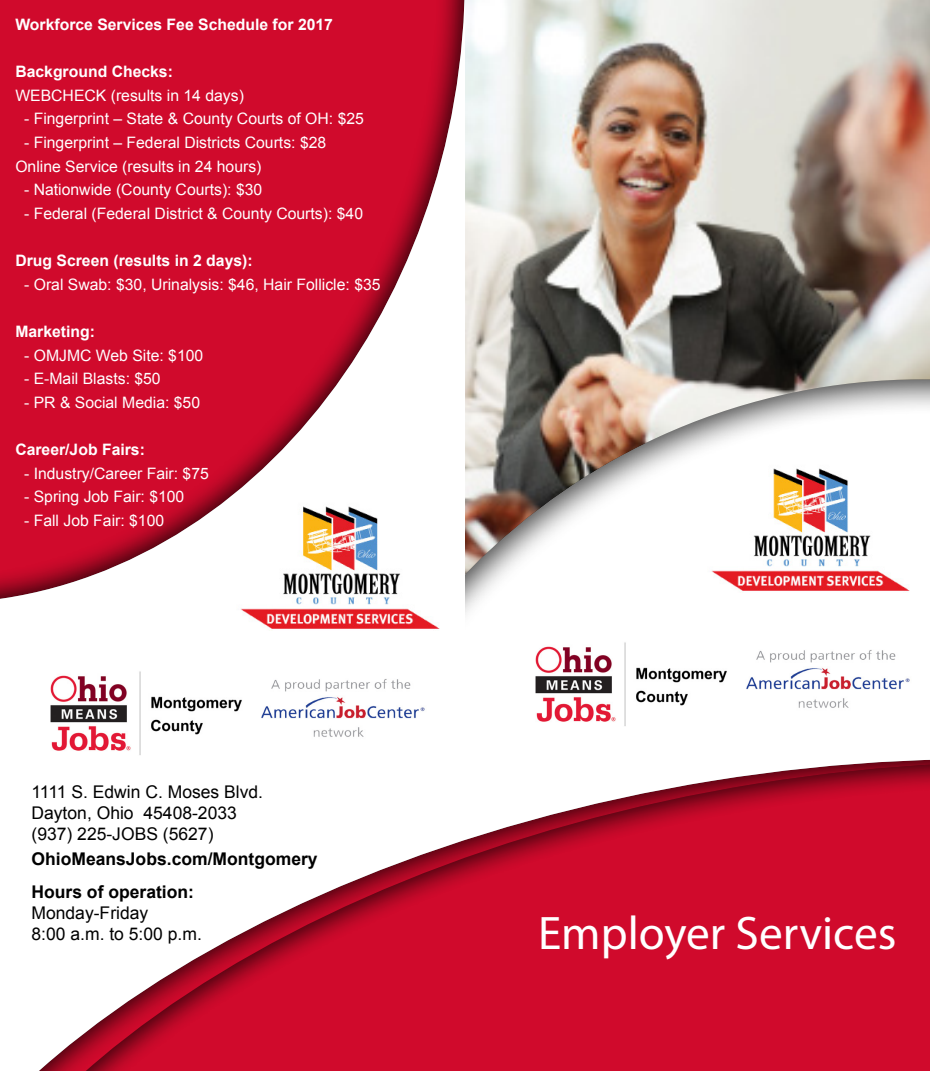
<style>
.page{position:relative;width:930px;height:1071px;background:#fff}
.page>*{position:absolute;margin:0;border:0;box-sizing:border-box;transform-origin:0 0}
.t1{font:47.25px "Myriad Pro";color:#fff}
.t2{font:17.5px/21px "Arial";color:#000}
.t3{font:700 17.5px "Arial";color:#000}
.t4{font:15.75px/23.6px "Arial";color:#fff}
.t5{font:700 15.75px "Arial";color:#fff}
</style>
<div class="page">
<img style="left:478px;top:0;width:451px;height:367px">
<div style="left:465px;top:367px;width:464px;height:704px;background:#000;opacity:.75"></div>
<svg style="left:39px;top:691px;width:890px;height:380px;fill:#d00a2c"></svg>
<div style="left:0;top:0;width:478px;height:618px;background:#000;opacity:.75"></div>
<img style="left:707px;top:460px;width:206px;height:133px">
<img style="left:257px;top:679px;width:172px;height:64px">
<img style="left:39px;top:671px;width:211px;height:84px">
<img style="left:236px;top:498px;width:207px;height:131px">
<img style="left:742px;top:646px;width:172px;height:68px">
<img style="left:515px;top:631px;width:220px;height:96px">
<p class="t5" style="left:15px;top:14px;width:319px">Workforce Services Fee Schedule for 2017</p>
<p class="t5" style="left:15px;top:61px;width:159px">Background Checks:</p>
<p class="t4" style="left:15px;top:84px;width:230px">WEBCHECK (results in 14 days)</p>
<p class="t4" style="left:24px;top:107px;width:341px">- Fingerprint – State &amp; County Courts of OH: $25</p>
<p class="t4" style="left:15px;top:131px;width:312px;text-indent:9px">- Fingerprint – Federal Districts Courts: $28<br>Online Service (results in 24 hours)</p>
<p class="t4" style="left:24px;top:178px;width:240px">- Nationwide (County Courts): $30</p>
<p class="t4" style="left:24px;top:202px;width:340px">- Federal (Federal District &amp; County Courts): $40</p>
<p class="t5" style="left:15px;top:250px;width:239px">Drug Screen (results in 2 days):</p>
<p class="t4" style="left:24px;top:273px;width:358px">- Oral Swab: $30, Urinalysis: $46, Hair Follicle: $35</p>
<p class="t5" style="left:15px;top:321px;width:81px">Marketing:</p>
<p class="t4" style="left:24px;top:343px;width:181px">- OMJMC Web Site: $100</p>
<p class="t4" style="left:24px;top:367px;width:138px">- E-Mail Blasts: $50</p>
<p class="t4" style="left:24px;top:391px;width:177px">- PR &amp; Social Media: $50</p>
<p class="t5" style="left:15px;top:439px;width:131px">Career/Job Fairs:</p>
<p class="t4" style="left:24px;top:462px;width:186px">- Industry/Career Fair: $75</p>
<p class="t4" style="left:24px;top:485px;width:162px">- Spring Job Fair: $100</p>
<p class="t4" style="left:24px;top:509px;width:142px">- Fall Job Fair: $100</p>
<p class="t2" style="left:32px;top:781px;width:233px">1111 S. Edwin C. Moses Blvd.<br>Dayton, Ohio 45408-2033 (937) 225-JOBS (5627)</p>
<p class="t3" style="left:32px;top:847px;width:287px">OhioMeansJobs.com/Montgomery</p>
<p class="t3" style="left:32px;top:880px;width:164px">Hours of operation:</p>
<p class="t2" style="left:32px;top:902px;width:172px">Monday-Friday<br>8:00 a.m. to 5:00 p.m.</p>
<h1 class="t1" style="left:538px;top:904px;width:360px">Employer Services</h1>
</div>
